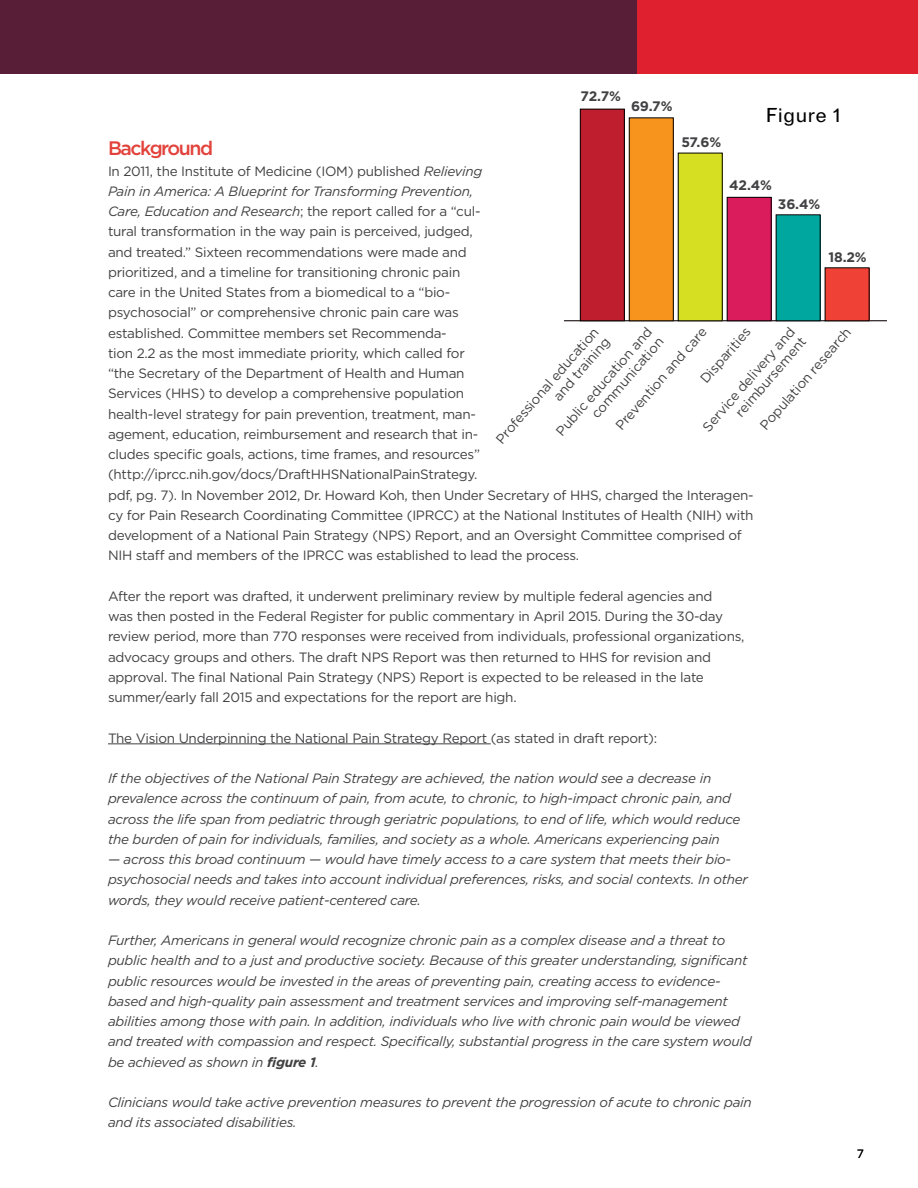
<style>
.page{position:relative;width:918px;height:1188px;background:#fff}
.page>*{position:absolute;margin:0;border:0;box-sizing:border-box;transform-origin:0 0}
.t1{font:500 19.5px "Gotham";letter-spacing:-.075em;color:#e2423b}
.t2{font:19.5px "Grotesque MT Std";letter-spacing:-.025em;color:#000;scale:1.1 1}
.t3{font:700 13.8px "Gotham";letter-spacing:-.015em;color:#414042}
.t4{font:13.5px/20.2px "Gotham";letter-spacing:-.02em;color:#414042;text-align:right}
.t5{font:italic 13.5px/20.2px "Gotham";letter-spacing:-.02em;color:#414042}
.t6{font:12px "Gotham";color:#000}
.s1{font-style:italic}
.s2{font-weight:700}
</style>
<div class="page">
<div style="left:0;top:0;width:918px;height:73px;background:#581e38"></div>
<div style="left:637px;top:0;width:281px;height:73px;background:#df212f"></div>
<hr style="left:108px;top:744px;width:383px;height:1px;background:#414042">
<hr style="left:565px;top:320px;width:322px;height:1px;background:#000">
<div style="left:825px;top:268px;width:44px;height:53px;background:#ef4136"></div>
<div style="left:776px;top:215px;width:44px;height:106px;background:#00a79e"></div>
<div style="left:727px;top:197px;width:44px;height:124px;background:#da1c5c"></div>
<div style="left:678px;top:153px;width:44px;height:168px;background:#d7df23"></div>
<div style="left:629px;top:118px;width:44px;height:203px;background:#f7941e"></div>
<div style="left:629px;top:118px;width:45px;height:203px;border:1px solid #000"></div>
<div style="left:580px;top:109px;width:44px;height:212px;background:#be1e2d"></div>
<div style="left:580px;top:109px;width:45px;height:212px;border:1px solid #000"></div>
<p class="t3" style="left:581px;top:87px;width:42px">72.7%</p>
<p class="t3" style="left:631px;top:97px;width:43px">69.7%</p>
<h1 class="t2" style="left:766px;top:104px;width:71px">Figure 1</h1>
<p class="t3" style="left:681px;top:133px;width:41px">57.6%</p>
<h1 class="t1" style="left:108px;top:137px;width:107px">Background</h1>
<p class="t4" style="left:108px;top:160px;width:647px;text-align:left">In 2011, the Institute of Medicine (IOM) published <span class="s1">Relieving<br>Pain in America: A Blueprint for Transforming Prevention,<br>Care, Education and Research</span>; the report called for a “cul-<br>tural transformation in the way pain is perceived, judged,<br>and treated.” Sixteen recommendations were made and<br>prioritized, and a timeline for transitioning chronic pain<br>care in the United States from a biomedical to a “bio-<br>psychosocial” or comprehensive chronic pain care was<br>established. Committee members set Recommenda-<br>tion 2.2 as the most immediate priority, which called for<br>“the Secretary of the Department of Health and Human<br>Services (HHS) to develop a comprehensive population<br>health-level strategy for pain prevention, treatment, man-<br>agement, education, reimbursement and research that in-<br>cludes specific goals, actions, time frames, and resources” (http://iprcc.nih.gov/docs/DraftHHSNationalPainStrategy.<br>pdf, pg. 7). In November 2012, Dr. Howard Koh, then Under Secretary of HHS, charged the Interagen&shy;cy for Pain Research Coordinating Committee (IPRCC) at the National Institutes of Health (NIH) with development of a National Pain Strategy (NPS) Report, and an Oversight Committee comprised of NIH staff and members of the IPRCC was established to lead the process.</p>
<p class="t4" style="left:108px;top:586px;width:638px;text-align:left">After the report was drafted, it underwent preliminary review by multiple federal agencies and<br>was then posted in the Federal Register for public commentary in April 2015. During the 30-day review period, more than 770 responses were received from individuals, professional organizations, advocacy groups and others. The draft NPS Report was then returned to HHS for revision and approval. The final National Pain Strategy (NPS) Report is expected to be released in the late summer/early fall 2015 and expectations for the report are high.</p>
<p class="t4" style="left:108px;top:727px;width:551px">The Vision Underpinning the National Pain Strategy Report (as stated in draft report):</p>
<p class="t5" style="left:108px;top:768px;width:634px">If the objectives of the National Pain Strategy are achieved, the nation would see a decrease in prevalence across the continuum of pain, from acute, to chronic, to high-impact chronic pain, and across the life span from pediatric through geriatric populations, to end of life, which would reduce the burden of pain for individuals, families, and society as a whole. Americans experiencing pain</p>
<p class="t5" style="left:108px;top:849px;width:642px">— across this broad continuum — would have timely access to a care system that meets their bio&shy;psychosocial needs and takes into account individual preferences, risks, and social contexts. In other words, they would receive patient-centered care.</p>
<p class="t5" style="left:108px;top:930px;width:645px">Further, Americans in general would recognize chronic pain as a complex disease and a threat to public health and to a just and productive society. Because of this greater understanding, significant public resources would be invested in the areas of preventing pain, creating access to evidence&shy;based and high-quality pain assessment and treatment services and improving self-management abilities among those with pain. In addition, individuals who live with chronic pain would be viewed and treated with compassion and respect. Specifically, substantial progress in the care system would be achieved as shown in <span class="s2">figure 1</span>.</p>
<p class="t5" style="left:108px;top:1092px;width:645px">Clinicians would take active prevention measures to prevent the progression of acute to chronic pain and its associated disabilities.</p>
<p class="t3" style="left:729px;top:176px;width:44px">42.4%</p>
<p class="t3" style="left:778px;top:195px;width:44px">36.4%</p>
<p class="t3" style="left:828px;top:247px;width:40px">18.2%</p>
<p class="t4" style="left:755px;top:421px;width:132px;rotate:-49deg">Population research</p>
<p class="t4" style="left:699px;top:424px;width:134px;line-height:15px;rotate:-49deg">Service delivery and reimbursement</p>
<p class="t4" style="left:553px;top:429px;width:140px;line-height:15px;rotate:-49deg">Public education and communication</p>
<p class="t4" style="left:610px;top:421px;width:132px;rotate:-49deg">Prevention and care</p>
<p class="t4" style="left:695px;top:374px;width:70px;rotate:-49deg">Disparities</p>
<p class="t4" style="left:493px;top:437px;width:150px;line-height:15px;rotate:-49deg">Professional education and training</p>
<p class="t6" style="left:857px;top:1146px;width:9px">7</p>
</div>
